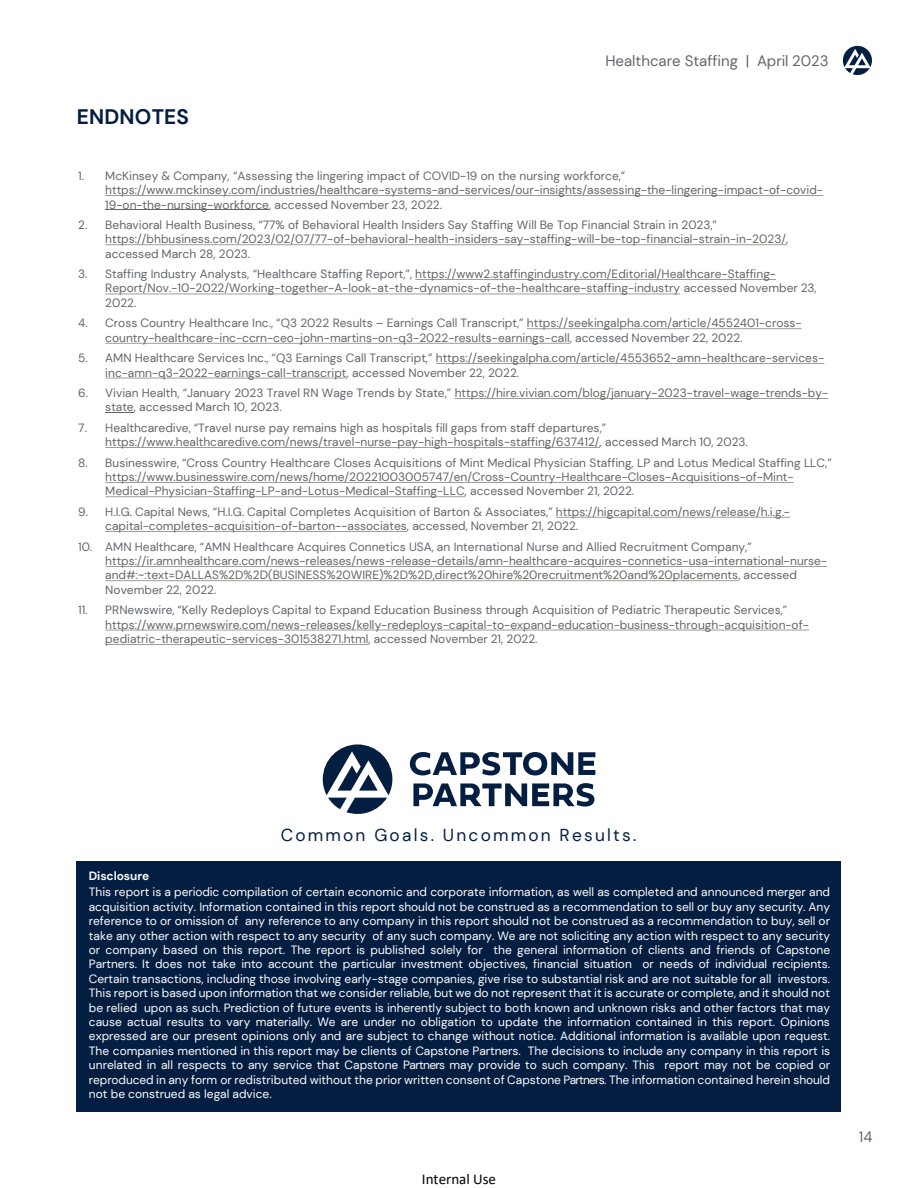
<style>
.page{position:relative;width:918px;height:1188px;background:#fff}
.page>*{position:absolute;margin:0;border:0;box-sizing:border-box;transform-origin:0 0}
.t1{font:700 21px "DM Sans";letter-spacing:.01em;color:#041e42}
.t2{font:17.25px "DM Sans";letter-spacing:.13em;color:#041e42}
.t3{font:15px "DM Sans";color:#63666a}
.t4{font:15px "Calibri";color:#000}
.t5{font:12px/14.4px "DM Sans";color:#646662}
.t6{font:12px/14.4px "DM Sans";color:#fff;text-align:justify}
.t7{font:12px/14.4px "DM Sans";color:#63666a}
.t8{font:700 12px "DM Sans";letter-spacing:-.005em;color:#fff}
.s1{color:#63666a}
.s2{color:#646662}
</style>
<div class="page">
<svg style="left:105px;top:195px;width:718px;height:1px"></svg>
<hr style="left:105px;top:210px;width:164px;height:1px;background:#646662">
<svg style="left:105px;top:245px;width:681px;height:1px"></svg>
<svg style="left:415px;top:279px;width:361px;height:1px"></svg>
<svg style="left:105px;top:294px;width:575px;height:1px"></svg>
<svg style="left:527px;top:328px;width:275px;height:1px"></svg>
<svg style="left:105px;top:343px;width:465px;height:1px"></svg>
<svg style="left:436px;top:363px;width:388px;height:1px"></svg>
<svg style="left:105px;top:378px;width:242px;height:1px"></svg>
<svg style="left:455px;top:398px;width:373px;height:1px"></svg>
<svg style="left:105px;top:412px;width:29px;height:1px"></svg>
<svg style="left:105px;top:447px;width:495px;height:1px"></svg>
<svg style="left:105px;top:482px;width:689px;height:1px"></svg>
<svg style="left:105px;top:497px;width:360px;height:1px"></svg>
<svg style="left:556px;top:517px;width:234px;height:1px"></svg>
<svg style="left:105px;top:531px;width:302px;height:1px"></svg>
<svg style="left:105px;top:566px;width:722px;height:1px"></svg>
<svg style="left:105px;top:580px;width:633px;height:1px"></svg>
<svg style="left:105px;top:630px;width:704px;height:1px"></svg>
<svg style="left:105px;top:644px;width:264px;height:1px"></svg>
<div style="left:76px;top:861px;width:766px;height:251px;background:#041e42"></div>
<svg style="left:323px;top:744px;width:272px;height:70px"></svg>
<svg style="left:843px;top:46px;width:29px;height:29px"></svg>
<p class="t1" style="left:77px;top:103px;width:114px">ENDNOTES</p>
<p class="t3" style="left:605px;top:51px;width:225px">Healthcare Staffing | April 2023</p>
<p class="t5" style="left:105px;top:168px;width:719px;text-indent:-27px"><span class="s1">1. McKinsey &amp; Company, “Assessing the lingering impact of COVID-19 on the nursing workforce,” </span>https://www.mckinsey.com/industries/healthcare-systems-and-services/our-insights/assessing-the-lingering-impact-of-covid-<br>19-on-the-nursing-workforce<span class="s1">, accessed November 23, 2022.</span></p>
<p class="t5" style="left:105px;top:218px;width:684px;text-indent:-27px">2. Behavioral Health Business, “77% of Behavioral Health Insiders Say Staffing Will Be Top Financial Strain in 2023,” https://bhbusiness.com/2023/02/07/77-of-behavioral-health-insiders-say-staffing-will-be-top-financial-strain-in-2023/, accessed March 28, 2023.</p>
<p class="t5" style="left:105px;top:267px;width:713px;text-indent:-27px"><span class="s1">3. Staffing Industry Analysts, “Healthcare Staffing Report,”,</span> https://www2.staffingindustry.com/Editorial/Healthcare-Staffing-<br>Report/Nov.-10-2022/Working-together-A-look-at-the-dynamics-of-the-healthcare-staffing-industry <span class="s1">accessed November 23,<br>2022.</span></p>
<p class="t5" style="left:105px;top:316px;width:698px;text-indent:-27px"><span class="s1">4. Cross Country Healthcare Inc., “Q3 2022 Results – Earnings Call Transcript,”</span> https://seekingalpha.com/article/4552401-cross&shy;country-healthcare-inc-ccrn-ceo-john-martins-on-q3-2022-results-earnings-call<span class="s1">, accessed November 22, 2022.</span></p>
<p class="t5" style="left:105px;top:351px;width:721px;text-indent:-27px"><span class="s1">5. AMN Healthcare Services Inc., “Q3 Earnings Call Transcript,”</span> https://seekingalpha.com/article/4553652-amn-healthcare-services&shy;inc-amn-q3-2022-earnings-call-transcript<span class="s1">, accessed November 22, 2022.</span></p>
<p class="t5" style="left:105px;top:385px;width:724px;text-indent:-27px"><span class="s1">6. Vivian Health, “January 2023 Travel RN Wage Trends by State,”</span> https://hire.vivian.com/blog/january-2023-travel-wage-trends-by&shy;state, accessed March 10, 2023.</p>
<p class="t5" style="left:105px;top:420px;width:644px;text-indent:-27px">7. Healthcaredive, “Travel nurse pay remains high as hospitals fill gaps from staff departures,” https://www.healthcaredive.com/news/travel-nurse-pay-high-hospitals-staffing/637412/, accessed March 10, 2023.</p>
<p class="t5" style="left:105px;top:455px;width:728px;text-indent:-27px"><span class="s1">8. Businesswire, “Cross Country Healthcare Closes Acquisitions of Mint Medical Physician Staffing, LP and Lotus Medical Staffing LLC,” </span>https://www.businesswire.com/news/home/20221003005747/en/Cross-Country-Healthcare-Closes-Acquisitions-of-Mint-<br>Medical-Physician-Staffing-LP-and-Lotus-Medical-Staffing-LLC<span class="s1">, accessed November 21, 2022.</span></p>
<p class="t7" style="left:105px;top:504px;width:686px;text-indent:-27px">9. H.I.G. Capital News, “H.I.G. Capital Completes Acquisition of Barton &amp; Associates,” <span class="s2">https://higcapital.com/news/release/h.i.g.- capital-completes-acquisition-of-barton--associates</span>, accessed, November 21, 2022.</p>
<p class="t5" style="left:105px;top:539px;width:723px;text-indent:-27px"><span class="s1">10. AMN Healthcare, “AMN Healthcare Acquires Connetics USA, an International Nurse and Allied Recruitment Company,” </span>https://ir.amnhealthcare.com/news-releases/news-release-details/amn-healthcare-acquires-connetics-usa-international-nurse&shy;and#:~:text=DALLAS%2D%2D(BUSINESS%20WIRE)%2D%2D,direct%20hire%20recruitment%20and%20placements<span class="s1">, accessed November 22, 2022.</span></p>
<p class="t5" style="left:105px;top:603px;width:705px;text-indent:-27px"><span class="s1">11. PRNewswire, “</span>Kelly Redeploys Capital to Expand Education Business through Acquisition of Pediatric Therapeutic Services<span class="s1">,” </span>https://www.prnewswire.com/news-releases/kelly-redeploys-capital-to-expand-education-business-through-acquisition-of&shy;pediatric-therapeutic-services-301538271.html<span class="s1">, accessed November 21, 2022.</span></p>
<p class="t2" style="left:281px;top:825px;width:357px">Common Goals. Uncommon Results.</p>
<p class="t8" style="left:89px;top:869px;width:62px">Disclosure</p>
<p class="t6" style="left:89px;top:885px;width:743px">This report is a periodic compilation of certain economic and corporate information, as well as completed and announced merger and acquisition activity. Information contained in this report should not be construed as a recommendation to sell or buy any security. Any reference to or omission of any reference to any company in this report should not be construed as a recommendation to buy, sell or take any other action with respect to any security of any such company. We are not soliciting any action with respect to any security or company based on this report. The report is published solely for the general information of clients and friends of Capstone Partners. It does not take into account the particular investment objectives, financial situation or needs of individual recipients.<br>Certain transactions, including those involving early-stage companies, give rise to substantial risk and are not suitable for all investors.<br>This report is based upon information that we consider reliable, but we do not represent that it is accurate or complete, and it should not be relied upon as such. Prediction of future events is inherently subject to both known and unknown risks and other factors that may cause actual results to vary materially. We are under no obligation to update the information contained in this report. Opinions expressed are our present opinions only and are subject to change without notice. Additional information is available upon request.<br>The companies mentioned in this report may be clients of Capstone Partners. The decisions to include any company in this report is unrelated in all respects to any service that Capstone Partners may provide to such company. This report may not be copied or reproduced in any form or redistributed without the prior written consent of Capstone Partners. The information contained herein should not be construed as legal advice.</p>
<p class="t4" style="left:422px;top:1169px;width:76px">Internal Use</p>
<p class="t3" style="left:859px;top:1128px;width:15px">14</p>
</div>
